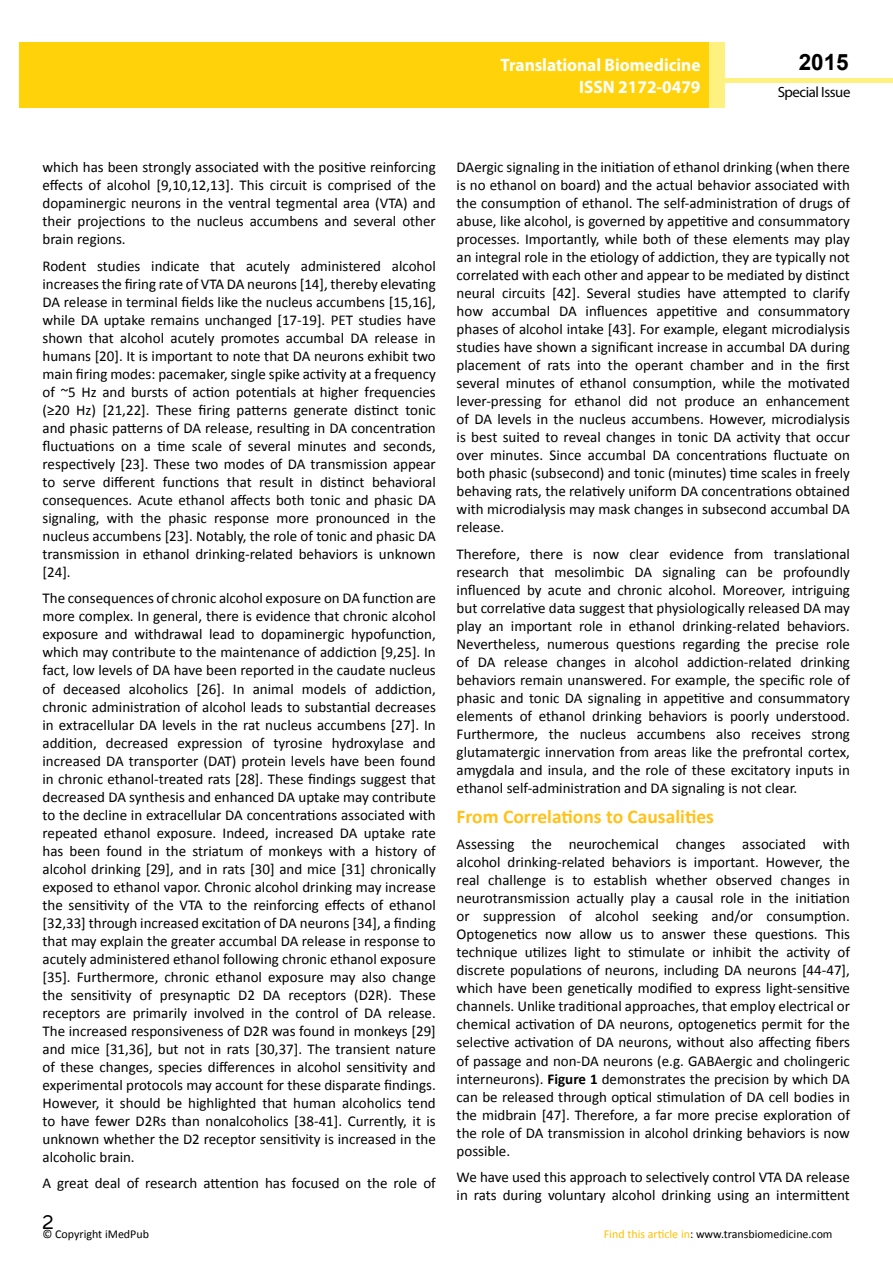
<style>
.page{position:relative;width:893px;height:1263px;background:#fff}
.page>*{position:absolute;margin:0;border:0;box-sizing:border-box;transform-origin:0 0}
.t1{font:700 22.5px "Arial";color:#000}
.t2{font:700 19.5px "Calibri";color:#ffc21a}
.t3{font:700 18px/21.6px "Myriad Pro";color:#fff;text-align:right;scale:.96 1}
.t4{font:15px/18px "Calibri";color:#000;text-align:justify}
.t5{font:14.85px "Myriad Pro";letter-spacing:-.03em;color:#000}
.t6{font:12px "Calibri";color:#000}
.s1{font-weight:700}
.s2{color:#ffc000}
</style>
<div class="page">
<hr style="left:725px;top:78px;width:168px;height:4px;background:#fff180">
<div style="left:19px;top:42px;width:690px;height:66px;background:#ffd20a"></div>
<div style="left:709px;top:42px;width:16px;height:66px;background:#fff180"></div>
<p class="t3" style="left:517px;top:53px;width:198px">ARCHIVOS DE MEDICINA<br>ISSN 1698-9465</p>
<h1 class="t1" style="left:799px;top:47px;width:52px">2015</h1>
<p class="t3" style="left:501px;top:54px;width:210px">Translational Biomedicine<br>ISSN 2172-0479</p>
<p class="t5" style="left:778px;top:83px;width:74px">Special Issue</p>
<p class="t4" style="left:43px;top:158px;width:395px">which has been strongly associated with the positive reinforcing effects of alcohol [9,10,12,13]. This circuit is comprised of the dopaminergic neurons in the ventral tegmental area (VTA) and their projections to the nucleus accumbens and several other brain regions.</p>
<p class="t4" style="left:43px;top:257px;width:395px">Rodent studies indicate that acutely administered alcohol increases the firing rate of VTA DA neurons [14], thereby elevating DA release in terminal fields like the nucleus accumbens [15,16], while DA uptake remains unchanged [17-19]. PET studies have shown that alcohol acutely promotes accumbal DA release in humans [20]. It is important to note that DA neurons exhibit two main firing modes: pacemaker, single spike activity at a frequency of ~5 Hz and bursts of action potentials at higher frequencies (≥20 Hz) [21,22]. These firing patterns generate distinct tonic and phasic patterns of DA release, resulting in DA concentration fluctuations on a time scale of several minutes and seconds, respectively [23]. These two modes of DA transmission appear to serve different functions that result in distinct behavioral consequences. Acute ethanol affects both tonic and phasic DA signaling, with the phasic response more pronounced in the nucleus accumbens [23]. Notably, the role of tonic and phasic DA transmission in ethanol drinking-related behaviors is unknown [24].</p>
<p class="t4" style="left:43px;top:589px;width:395px">The consequences of chronic alcohol exposure on DA function are more complex. In general, there is evidence that chronic alcohol exposure and withdrawal lead to dopaminergic hypofunction, which may contribute to the maintenance of addiction [9,25]. In fact, low levels of DA have been reported in the caudate nucleus of deceased alcoholics [26]. In animal models of addiction, chronic administration of alcohol leads to substantial decreases in extracellular DA levels in the rat nucleus accumbens [27]. In addition, decreased expression of tyrosine hydroxylase and increased DA transporter (DAT) protein levels have been found in chronic ethanol-treated rats [28]. These findings suggest that decreased DA synthesis and enhanced DA uptake may contribute to the decline in extracellular DA concentrations associated with repeated ethanol exposure. Indeed, increased DA uptake rate has been found in the striatum of monkeys with a history of alcohol drinking [29], and in rats [30] and mice [31] chronically exposed to ethanol vapor. Chronic alcohol drinking may increase the sensitivity of the VTA to the reinforcing effects of ethanol [32,33] through increased excitation of DA neurons [34], a finding that may explain the greater accumbal DA release in response to acutely administered ethanol following chronic ethanol exposure [35]. Furthermore, chronic ethanol exposure may also change the sensitivity of presynaptic D2 DA receptors (D2R). These receptors are primarily involved in the control of DA release.<br>The increased responsiveness of D2R was found in monkeys [29] and mice [31,36], but not in rats [30,37]. The transient nature of these changes, species differences in alcohol sensitivity and experimental protocols may account for these disparate findings.<br>However, it should be highlighted that human alcoholics tend to have fewer D2Rs than nonalcoholics [38-41]. Currently, it is unknown whether the D2 receptor sensitivity is increased in the alcoholic brain.</p>
<p class="t4" style="left:43px;top:1174px;width:395px">A great deal of research attention has focused on the role of</p>
<p class="t6" style="left:42px;top:1227px;width:108px"><sup>2</sup>© Copyright iMedPub</p>
<p class="t4" style="left:457px;top:158px;width:395px">DAergic signaling in the initiation of ethanol drinking (when there is no ethanol on board) and the actual behavior associated with the consumption of ethanol. The self-administration of drugs of abuse, like alcohol, is governed by appetitive and consummatory processes. Importantly, while both of these elements may play an integral role in the etiology of addiction, they are typically not correlated with each other and appear to be mediated by distinct neural circuits [42]. Several studies have attempted to clarify how accumbal DA influences appetitive and consummatory phases of alcohol intake [43]. For example, elegant microdialysis studies have shown a significant increase in accumbal DA during placement of rats into the operant chamber and in the first several minutes of ethanol consumption, while the motivated lever-pressing for ethanol did not produce an enhancement of DA levels in the nucleus accumbens. However, microdialysis is best suited to reveal changes in tonic DA activity that occur over minutes. Since accumbal DA concentrations fluctuate on both phasic (subsecond) and tonic (minutes) time scales in freely behaving rats, the relatively uniform DA concentrations obtained with microdialysis may mask changes in subsecond accumbal DA release.</p>
<p class="t4" style="left:457px;top:545px;width:395px">Therefore, there is now clear evidence from translational research that mesolimbic DA signaling can be profoundly influenced by acute and chronic alcohol. Moreover, intriguing but correlative data suggest that physiologically released DA may play an important role in ethanol drinking-related behaviors.<br>Nevertheless, numerous questions regarding the precise role of DA release changes in alcohol addiction-related drinking behaviors remain unanswered. For example, the specific role of phasic and tonic DA signaling in appetitive and consummatory elements of ethanol drinking behaviors is poorly understood.<br>Furthermore, the nucleus accumbens also receives strong glutamatergic innervation from areas like the prefrontal cortex, amygdala and insula, and the role of these excitatory inputs in ethanol self-administration and DA signaling is not clear.</p>
<h2 class="t2" style="left:457px;top:804px;width:259px">From Correlations to Causalities</h2>
<p class="t4" style="left:457px;top:835px;width:395px">Assessing the neurochemical changes associated with alcohol drinking-related behaviors is important. However, the real challenge is to establish whether observed changes in neurotransmission actually play a causal role in the initiation or suppression of alcohol seeking and/or consumption.<br>Optogenetics now allow us to answer these questions. This technique utilizes light to stimulate or inhibit the activity of discrete populations of neurons, including DA neurons [44-47], which have been genetically modified to express light-sensitive channels. Unlike traditional approaches, that employ electrical or chemical activation of DA neurons, optogenetics permit for the selective activation of DA neurons, without also affecting fibers of passage and non-DA neurons (e.g. GABAergic and cholingeric interneurons). <span class="s1">Figure 1</span> demonstrates the precision by which DA can be released through optical stimulation of DA cell bodies in the midbrain [47]. Therefore, a far more precise exploration of the role of DA transmission in alcohol drinking behaviors is now possible.</p>
<p class="t4" style="left:457px;top:1168px;width:395px">We have used this approach to selectively control VTA DA release in rats during voluntary alcohol drinking using an intermittent</p>
<p class="t6" style="left:604px;top:1227px;width:230px"><span class="s2">Find this article in</span>: www.transbiomedicine.com</p>
</div>
